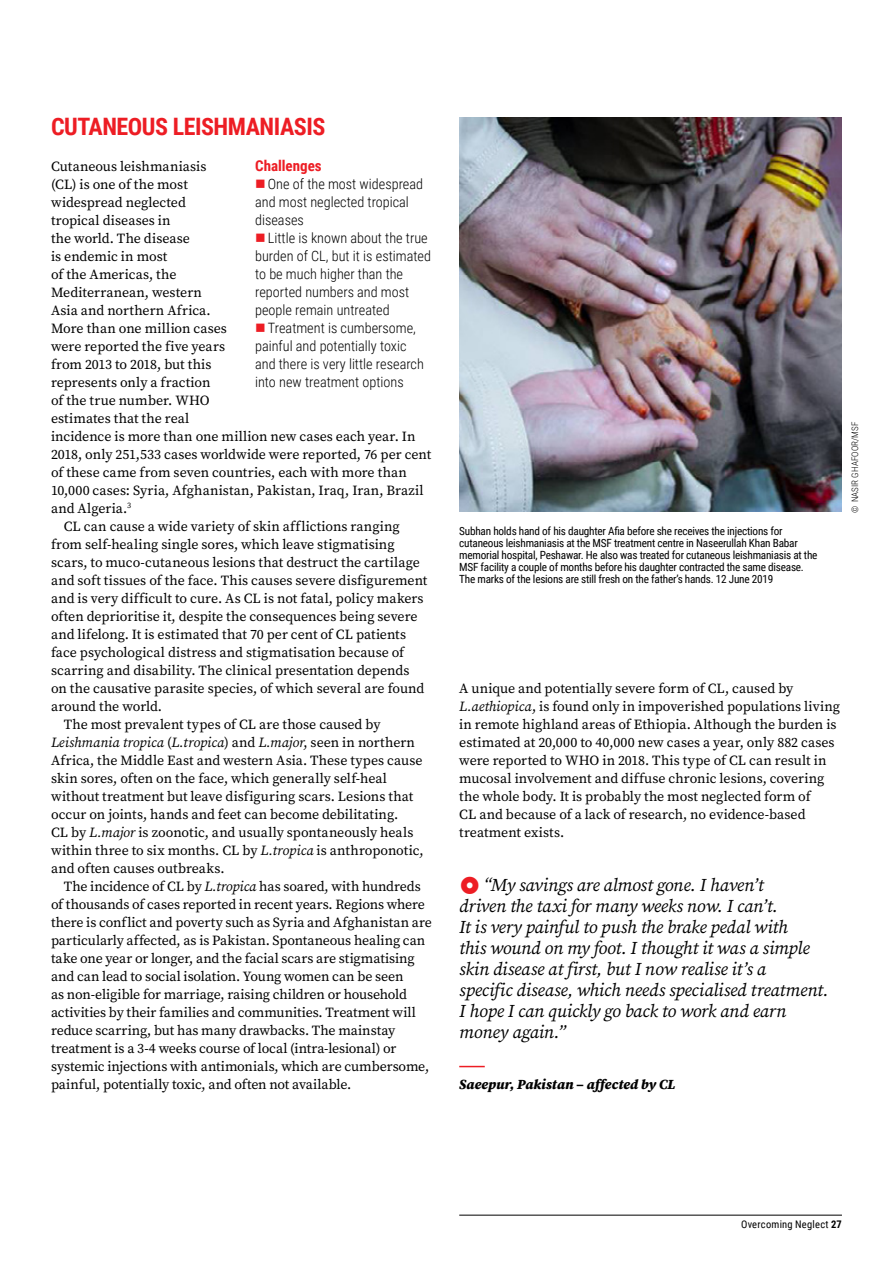
<style>
.page{position:relative;width:893px;height:1263px;background:#fff}
.page>*{position:absolute;margin:0;border:0;box-sizing:border-box;transform-origin:0 0}
.t1{font:700 24px "Roboto Condensed";letter-spacing:-.02em;color:#ed1d24}
.t2{font:italic 18px/21px "Source Serif Pro";letter-spacing:-.015em;color:#000}
.t3{font:700 15px "Roboto Condensed";letter-spacing:-.005em;color:#ed1d24}
.t4{font:300 14.25px/18px "Roboto Condensed";color:#000}
.t5{font:13.95px/18px "Source Serif Pro";color:#000}
.t6{font:italic 13.95px "Source Serif Pro";color:#000}
.t7{font:italic 900 13.95px "Source Serif Pro";letter-spacing:-.005em;color:#000}
.t8{font:11.25px/12px "Roboto Condensed";letter-spacing:-.02em;color:#000}
.t9{font:10.5px "Roboto Condensed";letter-spacing:.025em;color:#000}
.t10{font:300 9px "Roboto Condensed";letter-spacing:.015em;color:#000}
.s1{font-style:normal}
.s2{font-style:italic}
.s3{font-weight:700}
</style>
<div class="page">
<hr style="left:459px;top:1215px;width:383px;height:1px;background:#000">
<svg style="left:459px;top:1066px;width:26px;height:1px"></svg>
<img style="left:459px;top:117px;width:383px;height:395px">
<h1 class="t1" style="left:51px;top:110px;width:276px">CUTANEOUS LEISHMANIASIS</h1>
<p class="t5" style="left:51px;top:157px;width:157px">Cutaneous leishmaniasis</p>
<p class="t5" style="left:51px;top:175px;width:138px">(CL) is one of the most</p>
<p class="t5" style="left:51px;top:193px;width:136px">widespread neglected</p>
<p class="t5" style="left:51px;top:211px;width:121px">tropical diseases in</p>
<p class="t5" style="left:51px;top:229px;width:141px">the world. The disease</p>
<p class="t5" style="left:51px;top:247px;width:118px">is endemic in most</p>
<p class="t5" style="left:51px;top:265px;width:127px">of the Americas, the</p>
<p class="t5" style="left:51px;top:283px;width:153px">Mediterranean, western</p>
<p class="t5" style="left:51px;top:301px;width:161px">Asia and northern Africa.</p>
<p class="t5" style="left:51px;top:319px;width:177px">More than one million cases</p>
<p class="t5" style="left:51px;top:337px;width:176px">were reported the five years</p>
<p class="t5" style="left:51px;top:355px;width:162px">from 2013 to 2018, but this</p>
<p class="t5" style="left:51px;top:373px;width:161px">represents only a fraction</p>
<p class="t5" style="left:51px;top:391px;width:160px">of the true number. WHO</p>
<p class="t5" style="left:51px;top:409px;width:140px">estimates that the real</p>
<p class="t5" style="left:51px;top:427px;width:366px">incidence is more than one million new cases each year. In</p>
<p class="t5" style="left:51px;top:445px;width:382px">2018, only 251,533 cases worldwide were reported, 76 per cent</p>
<p class="t5" style="left:51px;top:463px;width:357px">of these came from seven countries, each with more than</p>
<p class="t5" style="left:51px;top:481px;width:374px">10,000 cases: Syria, Afghanistan, Pakistan, Iraq, Iran, Brazil</p>
<p class="t5" style="left:51px;top:499px;width:82px">and Algeria.<sup>3</sup></p>
<p class="t5" style="left:64px;top:517px;width:337px">CL can cause a wide variety of skin afflictions ranging</p>
<p class="t5" style="left:51px;top:535px;width:345px">from self-healing single sores, which leave stigmatising</p>
<p class="t5" style="left:51px;top:553px;width:370px">scars, to muco-cutaneous lesions that destruct the cartilage</p>
<p class="t5" style="left:51px;top:571px;width:378px">and soft tissues of the face. This causes severe disfigurement</p>
<p class="t5" style="left:51px;top:589px;width:374px">and is very difficult to cure. As CL is not fatal, policy makers</p>
<p class="t5" style="left:51px;top:607px;width:368px">often deprioritise it, despite the consequences being severe</p>
<p class="t5" style="left:51px;top:625px;width:357px">and lifelong. It is estimated that 70 per cent of CL patients</p>
<p class="t5" style="left:51px;top:643px;width:355px">face psychological distress and stigmatisation because of</p>
<p class="t5" style="left:51px;top:661px;width:360px">scarring and disability. The clinical presentation depends</p>
<p class="t5" style="left:51px;top:679px;width:375px">on the causative parasite species, of which several are found</p>
<p class="t5" style="left:51px;top:697px;width:113px">around the world.</p>
<p class="t5" style="left:64px;top:715px;width:318px">The most prevalent types of CL are those caused by</p>
<p class="t6" style="left:51px;top:733px;width:366px">Leishmania tropica <span class="s1">(</span>L.tropica<span class="s1">) and</span> L.major<span class="s1">, seen in northern</span></p>
<p class="t5" style="left:51px;top:751px;width:373px">Africa, the Middle East and western Asia. These types cause</p>
<p class="t5" style="left:51px;top:769px;width:338px">skin sores, often on the face, which generally self-heal</p>
<p class="t5" style="left:51px;top:787px;width:364px">without treatment but leave disfiguring scars. Lesions that</p>
<p class="t5" style="left:51px;top:805px;width:349px">occur on joints, hands and feet can become debilitating.</p>
<p class="t5" style="left:51px;top:823px;width:364px">CL by <span class="s2">L.major</span> is zoonotic, and usually spontaneously heals</p>
<p class="t5" style="left:51px;top:841px;width:374px">within three to six months. CL by <span class="s2">L.tropica</span> is anthroponotic,</p>
<p class="t5" style="left:51px;top:859px;width:175px">and often causes outbreaks.</p>
<p class="t5" style="left:64px;top:877px;width:359px">The incidence of CL by <span class="s2">L.tropica</span> has soared, with hundreds</p>
<p class="t5" style="left:51px;top:895px;width:375px">of thousands of cases reported in recent years. Regions where</p>
<p class="t5" style="left:51px;top:913px;width:382px">there is conflict and poverty such as Syria and Afghanistan are</p>
<p class="t5" style="left:51px;top:931px;width:376px">particularly affected, as is Pakistan. Spontaneous healing can</p>
<p class="t5" style="left:51px;top:949px;width:365px">take one year or longer, and the facial scars are stigmatising</p>
<p class="t5" style="left:51px;top:967px;width:354px">and can lead to social isolation. Young women can be seen</p>
<p class="t5" style="left:51px;top:985px;width:357px">as non-eligible for marriage, raising children or household</p>
<p class="t5" style="left:51px;top:1003px;width:366px">activities by their families and communities. Treatment will</p>
<p class="t5" style="left:51px;top:1021px;width:346px">reduce scarring, but has many drawbacks. The mainstay</p>
<p class="t5" style="left:51px;top:1039px;width:347px">treatment is a 3-4 weeks course of local (intra-lesional) or</p>
<p class="t5" style="left:51px;top:1057px;width:380px">systemic injections with antimonials, which are cumbersome,</p>
<p class="t5" style="left:51px;top:1075px;width:302px">painful, potentially toxic, and often not available.</p>
<p class="t3" style="left:255px;top:155px;width:68px">Challenges</p>
<p class="t4" style="left:255px;top:174px;width:170px;text-indent:13px">One of the most widespread and most neglected tropical diseases</p>
<p class="t4" style="left:255px;top:228px;width:177px;text-indent:13px">Little is known about the true burden of CL, but it is estimated to be much higher than the reported numbers and most people remain untreated</p>
<p class="t4" style="left:255px;top:318px;width:170px;text-indent:13px">Treatment is cumbersome, painful and potentially toxic and there is very little research into new treatment options</p>
<p class="t8" style="left:459px;top:524px;width:360px">Subhan holds hand of his daughter Afia before she receives the injections for cutaneous leishmaniasis at the MSF treatment centre in Naseerullah Khan Babar memorial hospital, Peshawar. He also was treated for cutaneous leishmaniasis at the MSF facility a couple of months before his daughter contracted the same disease.<br>The marks of the lesions are still fresh on the father’s hands. 12 June 2019</p>
<p class="t10" style="left:849px;top:513px;width:93px;rotate:-90deg">© NASIR GHAFOOR/MSF</p>
<p class="t5" style="left:459px;top:679px;width:382px">A unique and potentially severe form of CL, caused by <span class="s2">L.aethiopica</span>, is found only in impoverished populations living in remote highland areas of Ethiopia. Although the burden is estimated at 20,000 to 40,000 new cases a year, only 882 cases were reported to WHO in 2018. This type of CL can result in mucosal involvement and diffuse chronic lesions, covering the whole body. It is probably the most neglected form of<br>CL and because of a lack of research, no evidence-based treatment exists.</p>
<p class="t2" style="left:459px;top:874px;width:371px;text-indent:24px">“My savings are almost gone. I haven’t<br>driven the taxi for many weeks now. I can’t.<br>It is very painful to push the brake pedal with<br>this wound on my foot. I thought it was a simple skin disease at first, but I now realise it’s a<br>specific disease, which needs specialised treatment.<br>I hope I can quickly go back to work and earn money again.”</p>
<p class="t7" style="left:459px;top:1074px;width:217px">Saeepur, Pakistan – affected by CL</p>
<p class="t9" style="left:741px;top:1217px;width:102px">Overcoming Neglect <span class="s3">27</span></p>
</div>
